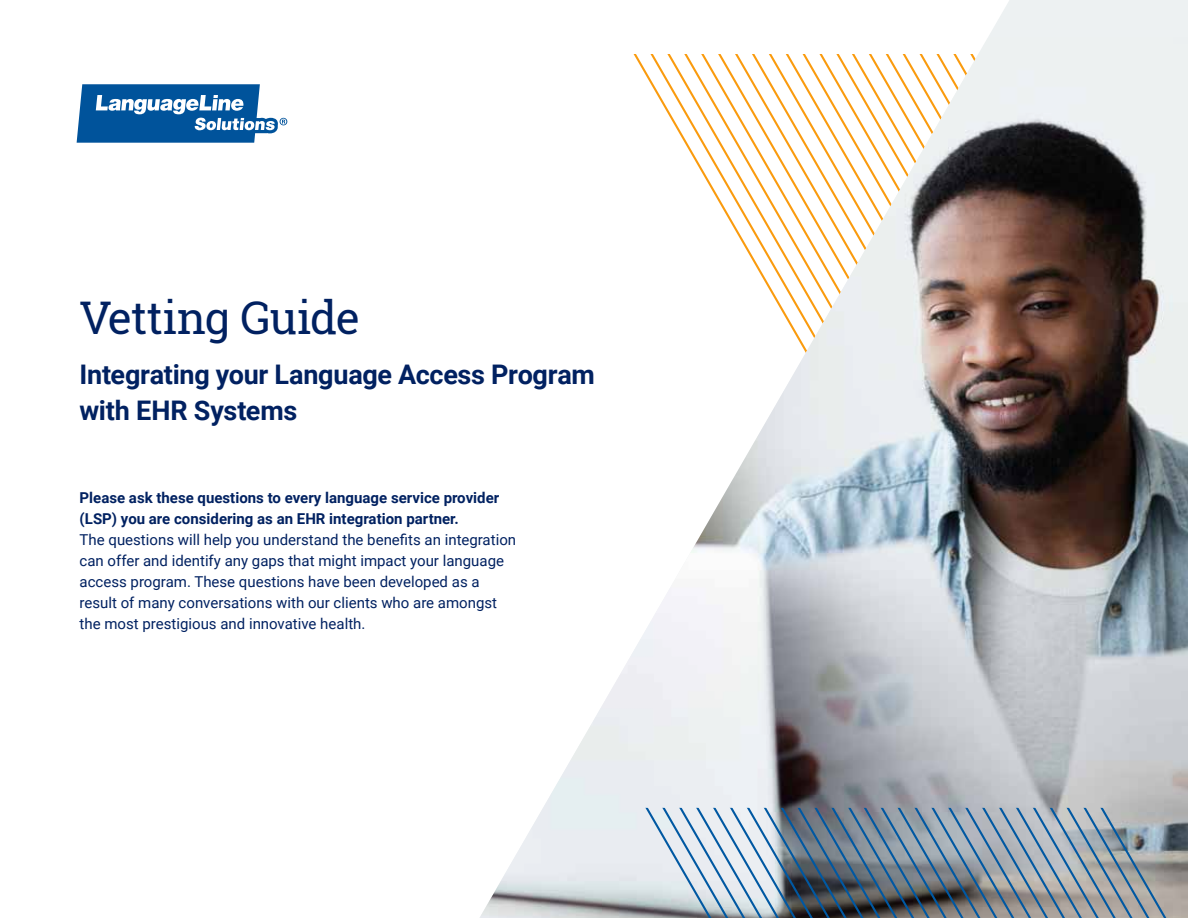
<style>
.page{position:relative;width:1188px;height:918px;background:#fff}
.page>*{position:absolute;margin:0;border:0;box-sizing:border-box;transform-origin:0 0}
.t1{font:45px "Roboto Slab";letter-spacing:-.03em;color:#012161}
.t2{font:700 27px/36px "Roboto";letter-spacing:-.01em;color:#012161}
.t3{font:15px/21px "Roboto";color:#012161}
.t4{font:700 15px/21px "Roboto";color:#012161}
</style>
<div class="page">
<div style="left:990px;top:0;width:198px;height:35px;background:#edf1f2"></div>
<img style="left:480px;top:35px;width:708px;height:883px">
<svg style="left:77px;top:84px;width:210px;height:58px"></svg>
<img style="left:637px;top:808px;width:541px;height:110px">
<h1 class="t1" style="left:80px;top:287px;width:282px">Vetting Guide</h1>
<h2 class="t2" style="left:80px;top:355px;width:517px">Integrating your Language Access Program with EHR Systems</h2>
<p class="t4" style="left:80px;top:487px;width:421px">Please ask these questions to every language service provider (LSP) you are considering as an EHR integration partner.</p>
<p class="t3" style="left:80px;top:529px;width:438px">The questions will help you understand the benefits an integration can offer and identify any gaps that might impact your language access program. These questions have been developed as a result of many conversations with our clients who are amongst the most prestigious and innovative health.</p>
</div>
